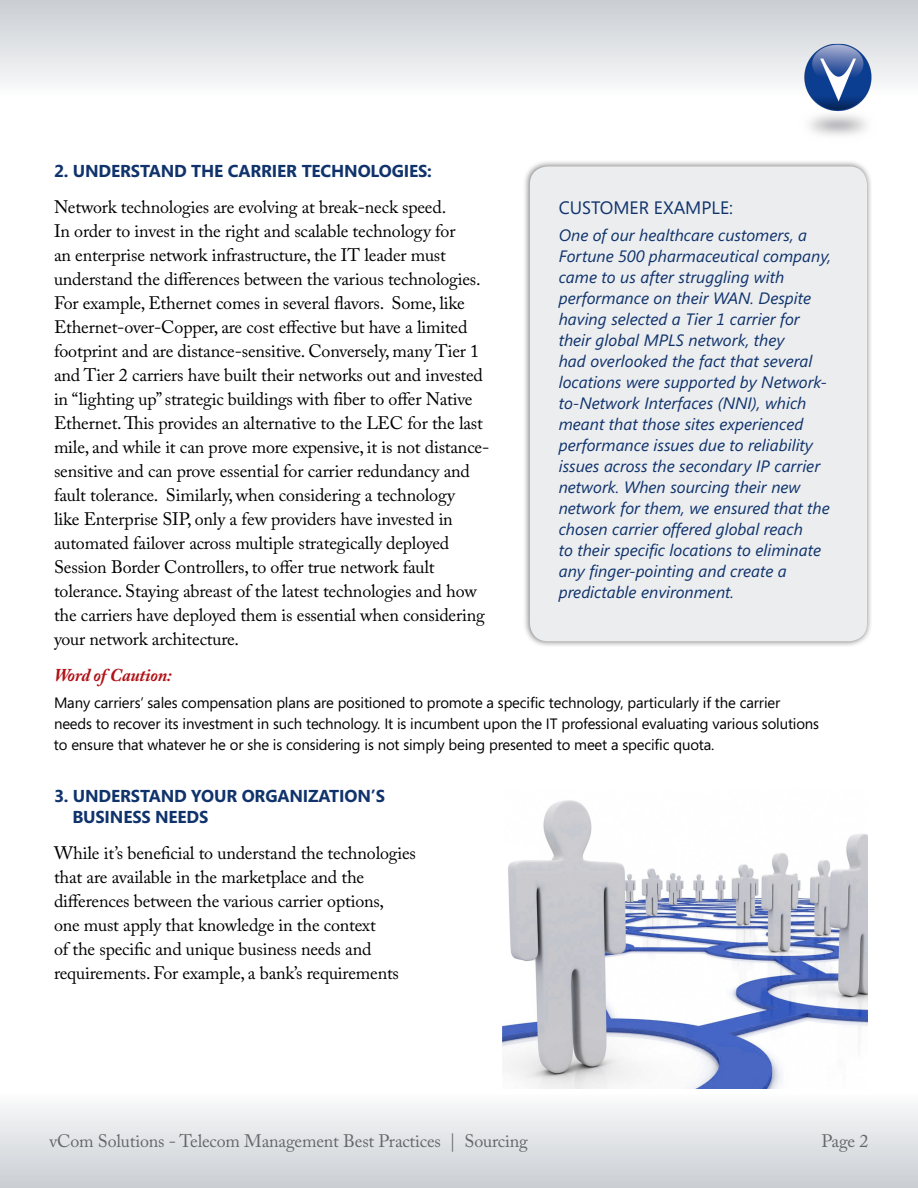
<style>
.page{position:relative;width:918px;height:1188px;background:#fff}
.page>*{position:absolute;margin:0;border:0;box-sizing:border-box;transform-origin:0 0}
.t1{font:18px/24px "Adobe Caslon Pro";letter-spacing:-.01em;color:#000}
.t2{font:18px "Segoe";color:#10336c}
.t3{font:italic 700 18px "Adobe Caslon Pro";letter-spacing:-.01em;color:#b11116}
.t4{font:700 17.25px/21px "Segoe";letter-spacing:-.01em;color:#10336c}
.t5{font:italic 16.5px/21px "Segoe";color:#10336c}
.t6{font:15px/21px "Segoe";letter-spacing:-.01em;color:#000}
</style>
<div class="page">
<div style="left:0;top:1014px;width:918px;height:174px;background:linear-gradient(to bottom,#fff,#d3d6da)"></div>
<div style="left:0;top:0;width:918px;height:174px;background:linear-gradient(to bottom,#d2d6da,#fff)"></div>
<img style="left:791px;top:42px;width:90px;height:103px">
<div style="left:522px;top:160px;width:350px;height:487px;background:#000;opacity:.54"></div>
<div style="left:530px;top:166px;width:337px;height:475px;background:#ebedef;border-radius:18px"></div>
<img style="left:502px;top:800px;width:365px;height:289px">
<p class="t4" style="left:54px;top:160px;width:379px">2. UNDERSTAND THE CARRIER TECHNOLOGIES:</p>
<p class="t1" style="left:54px;top:195px;width:437px">Network technologies are evolving at break-neck speed.<br>In order to invest in the right and scalable technology for<br>an enterprise network infrastructure, the IT leader must understand the differences between the various technologies.<br>For example, Ethernet comes in several flavors. Some, like Ethernet-over-Copper, are cost effective but have a limited footprint and are distance-sensitive. Conversely, many Tier 1 and Tier 2 carriers have built their networks out and invested in “lighting up” strategic buildings with fiber to offer Native Ethernet. This provides an alternative to the LEC for the last mile, and while it can prove more expensive, it is not distance&shy;sensitive and can prove essential for carrier redundancy and fault tolerance. Similarly, when considering a technology<br>like Enterprise SIP, only a few providers have invested in automated failover across multiple strategically deployed Session Border Controllers, to offer true network fault tolerance. Staying abreast of the latest technologies and how the carriers have deployed them is essential when considering your network architecture.</p>
<p class="t3" style="left:54px;top:664px;width:119px">Word of Caution:</p>
<p class="t6" style="left:54px;top:692px;width:767px">Many carriers’ sales compensation plans are positioned to promote a specific technology, particularly if the carrier needs to recover its investment in such technology. It is incumbent upon the IT professional evaluating various solutions to ensure that whatever he or she is considering is not simply being presented to meet a specific quota.</p>
<p class="t4" style="left:72px;top:784px;width:314px;text-indent:-18px">3. UNDERSTAND YOUR ORGANIZATION’S<br>BUSINESS N EEDS</p>
<p class="t1" style="left:54px;top:841px;width:363px">While it’s beneficial to understand the technologies that are available in the marketplace and the differences between the various carrier options,<br>one must apply that knowledge in the context<br>of the specific and unique business needs and requirements. For example, a bank’s requirements</p>
<p class="t2" style="left:559px;top:195px;width:176px">Customer Example:</p>
<p class="t5" style="left:559px;top:224px;width:274px">One of our healthcare customers, a Fortune 500 pharmaceutical company, came to us after struggling with performance on their WAN. Despite having selected a Tier 1 carrier for their global MPLS network, they<br>had overlooked the fact that several locations were supported by Network&shy;to-Network Interfaces (NNI), which meant that those sites experienced performance issues due to reliability issues across the secondary IP carrier network. When sourcing their new network for them, we ensured that the chosen carrier offered global reach<br>to their specific locations to eliminate any finger-pointing and create a predictable environment.</p>
<p class="t1" style="left:50px;top:1129px;width:480px">vCom Solutions - Telecom Management Best Practices | Sourcing</p>
<p class="t1" style="left:821px;top:1129px;width:49px">Page 2</p>
</div>
